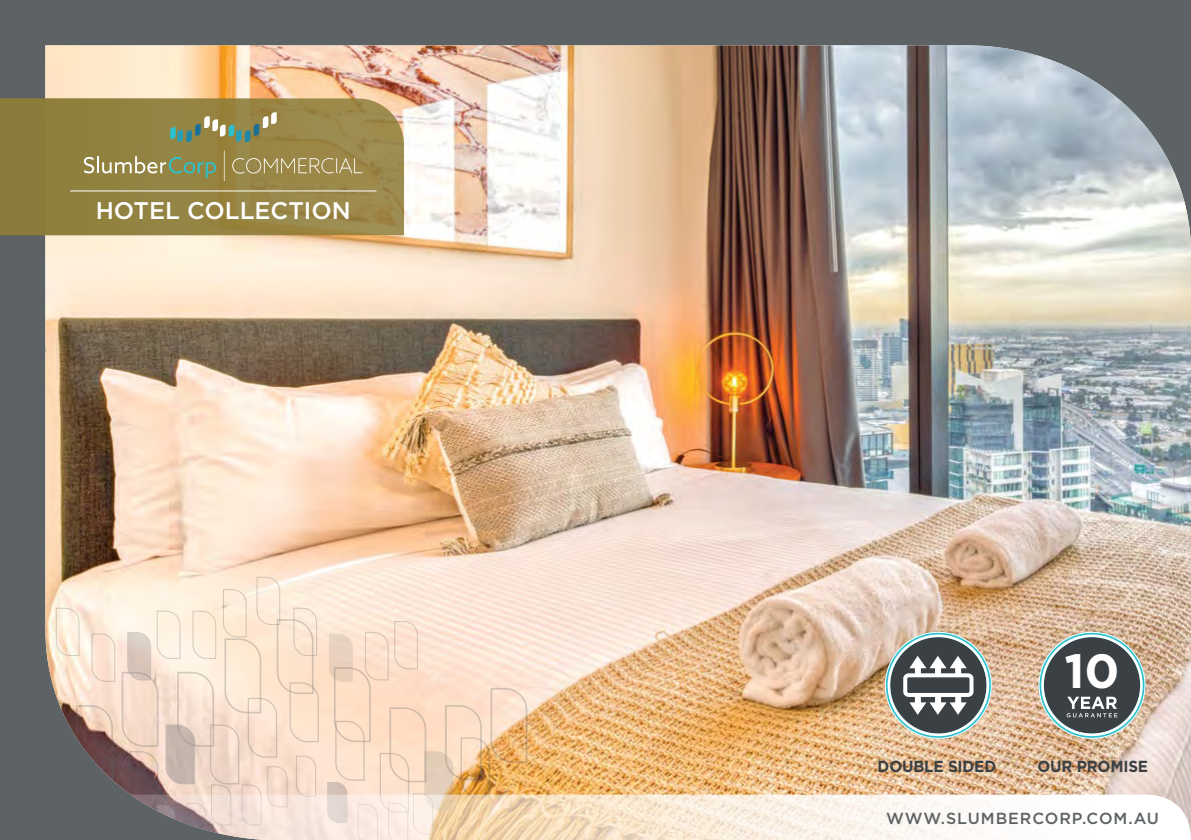
<style>
.page{position:relative;width:1191px;height:840px;background:#fff}
.page>*{position:absolute;margin:0;border:0;box-sizing:border-box;transform-origin:0 0}
.t1{font:700 48px "Gotham";color:#fff}
.t2{font:500 24px "Gotham";color:#fff}
.t3{font:500 16px "Gotham";letter-spacing:.06em;color:#5d6264}
.t4{font:700 16px "Gotham";letter-spacing:-.01em;color:#3b4045;scale:.95 1}
</style>
<div class="page">
<div style="left:0;top:0;width:1191px;height:839px;background:#5d6264"></div>
<img style="left:45px;top:45px;width:1146px;height:749px">
<svg style="left:326px;top:620px;width:202px;height:174px"></svg>
<svg style="left:45px;top:576px;width:275px;height:218px"></svg>
<svg style="left:130px;top:794px;width:1061px;height:45px"></svg>
<svg style="left:0;top:98px;width:404px;height:137px;fill:#958342"></svg>
<hr style="left:70px;top:190px;width:306px;height:1px;background:#fff">
<svg style="left:84px;top:156px;width:132px;height:22px"></svg>
<svg style="left:170px;top:112px;width:107px;height:30px"></svg>
<svg style="left:224px;top:151px;width:1px;height:30px"></svg>
<svg style="left:232px;top:158px;width:131px;height:15px"></svg>
<div style="left:1041px;top:634px;width:101px;height:101px;background:#3b4045;border-radius:50%"></div>
<div style="left:1038px;top:631px;width:107px;height:107px;border:5px solid #2cc0cd;border-radius:50%"></div>
<div style="left:1041px;top:634px;width:101px;height:101px;border:3px solid #fff;border-radius:50%"></div>
<svg style="left:1066px;top:696px;width:51px;height:21px"></svg>
<div style="left:887px;top:634px;width:102px;height:101px;background:#3b4045;border-radius:50%"></div>
<div style="left:885px;top:631px;width:106px;height:107px;border:5px solid #2cc0cd;border-radius:50%"></div>
<div style="left:887px;top:634px;width:102px;height:101px;border:3px solid #fff;border-radius:50%"></div>
<div style="left:903px;top:673px;width:70px;height:23px;border:4px solid #fff;border-radius:3px"></div>
<svg style="left:909px;top:656px;width:57px;height:16px"></svg>
<svg style="left:909px;top:697px;width:57px;height:17px"></svg>
<h2 class="t2" style="left:96px;top:197px;width:257px">HOTEL COLLECTION</h2>
<p class="t4" style="left:877px;top:756px;width:126px">DOUBLE SIDED</p>
<h1 class="t1" style="left:1064px;top:642px;width:57px">10</h1>
<p class="t4" style="left:1037px;top:756px;width:118px">OUR PROMISE</p>
<p class="t3" style="left:886px;top:808px;width:274px">WWW.SLUMBERCORP.COM.AU</p>
</div>
